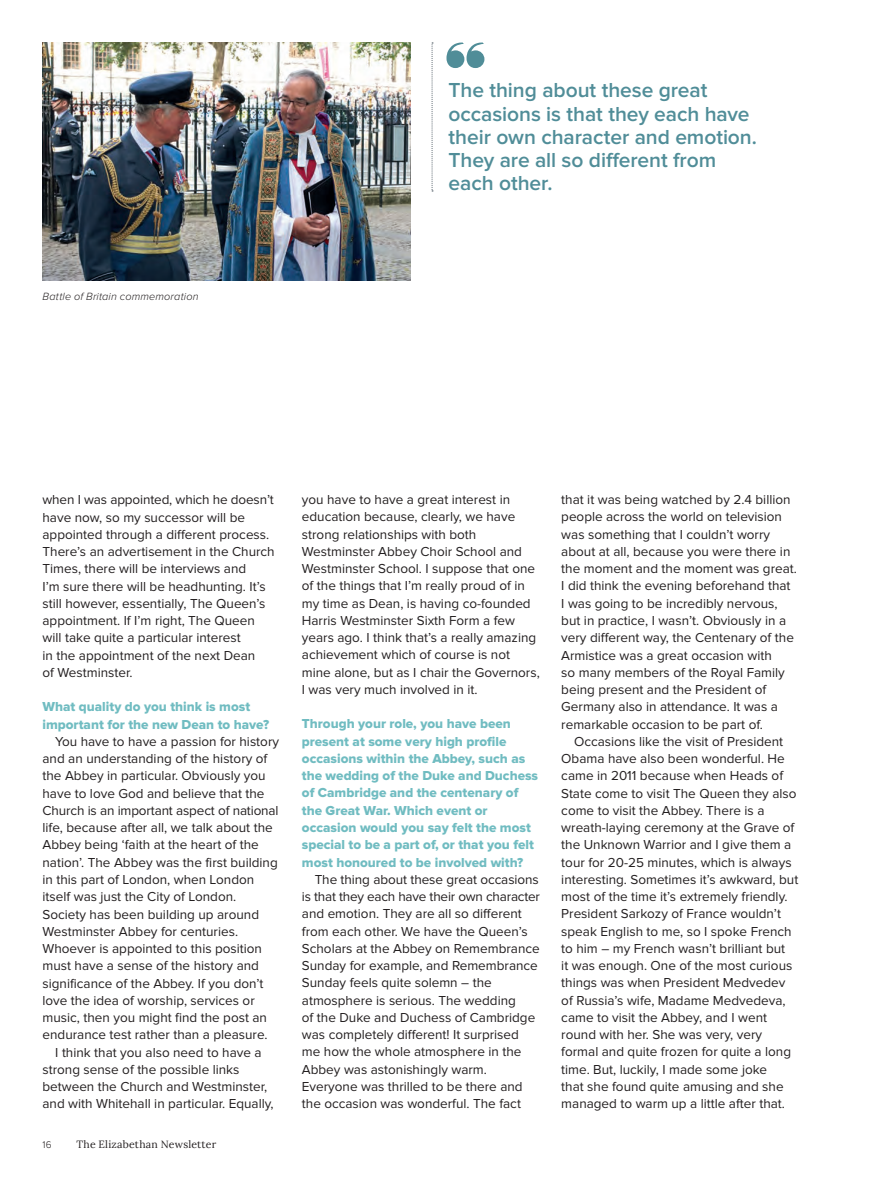
<style>
.page{position:relative;width:893px;height:1191px;background:#fff}
.page>*{position:absolute;margin:0;border:0;box-sizing:border-box;transform-origin:0 0}
.t1{font:600 21px/23.2px "Proxima Nova";letter-spacing:-.005em;color:#508d98}
.t2{font:13.5px/17.2px "Proxima Nova";color:#231f20}
.t3{font:13.5px/17.2px "Proxima Nova Extrabld";color:#70bcc1}
.t4{font:italic 300 10.8px "Proxima Nova";letter-spacing:.015em;color:#231f20}
.t5{font:10.5px "Lora";letter-spacing:.02em;color:#231f20}
.t6{font:300 10.05px "Proxima Nova";color:#231f20}
</style>
<div class="page">
<img style="left:43px;top:43px;width:367px;height:238px">
<svg style="left:432px;top:43px;width:1px;height:148px"></svg>
<svg style="left:446px;top:43px;width:38px;height:25px"></svg>
<p class="t4" style="left:43px;top:288px;width:158px">Battle of Britain commemoration</p>
<h1 class="t1" style="left:449px;top:79px;width:310px">The thing about these great occasions is that they each have their own character and emotion.<br>They are all so different from each other.</h1>
<p class="t2" style="left:43px;top:491px;width:234px">when I was appointed, which he doesn’t have now, so my successor will be appointed through a different process.<br>There’s an advertisement in the Church Times, there will be interviews and<br>I’m sure there will be headhunting. It’s still however, essentially, The Queen’s appointment. If I’m right, The Queen will take quite a particular interest<br>in the appointment of the next Dean<br>of Westminster.</p>
<p class="t3" style="left:43px;top:698px;width:228px">What quality do you think is most important for the new Dean to have?</p>
<p class="t2" style="left:55px;top:733px;width:225px">You have to have a passion for history</p>
<p class="t2" style="left:43px;top:750px;width:226px">and an understanding of the history of</p>
<p class="t2" style="left:43px;top:767px;width:225px">the Abbey in particular. Obviously you</p>
<p class="t2" style="left:43px;top:784px;width:224px">have to love God and believe that the</p>
<p class="t2" style="left:43px;top:802px;width:238px">Church is an important aspect of national</p>
<p class="t2" style="left:43px;top:819px;width:232px">life, because after all, we talk about the</p>
<p class="t2" style="left:43px;top:836px;width:218px">Abbey being ‘faith at the heart of the</p>
<p class="t2" style="left:43px;top:854px;width:237px">nation’. The Abbey was the first building</p>
<p class="t2" style="left:43px;top:871px;width:213px">in this part of London, when London</p>
<p class="t2" style="left:43px;top:888px;width:195px">itself was just the City of London.</p>
<p class="t2" style="left:43px;top:905px;width:218px">Society has been building up around</p>
<p class="t2" style="left:43px;top:923px;width:197px">Westminster Abbey for centuries.</p>
<p class="t2" style="left:43px;top:940px;width:221px">Whoever is appointed to this position</p>
<p class="t2" style="left:43px;top:957px;width:218px">must have a sense of the history and</p>
<p class="t2" style="left:43px;top:974px;width:223px">significance of the Abbey. If you don’t</p>
<p class="t2" style="left:43px;top:992px;width:214px">love the idea of worship, services or</p>
<p class="t2" style="left:43px;top:1009px;width:226px">music, then you might find the post an</p>
<p class="t2" style="left:43px;top:1026px;width:227px">endurance test rather than a pleasure.</p>
<p class="t2" style="left:55px;top:1043px;width:208px">I think that you also need to have a</p>
<p class="t2" style="left:43px;top:1061px;width:198px">strong sense of the possible links</p>
<p class="t2" style="left:43px;top:1078px;width:226px">between the Church and Westminster,</p>
<p class="t2" style="left:43px;top:1095px;width:233px">and with Whitehall in particular. Equally,</p>
<p class="t6" style="left:43px;top:1137px;width:11px">16</p>
<p class="t5" style="left:77px;top:1136px;width:141px">The Elizabethan Newsletter</p>
<p class="t2" style="left:302px;top:491px;width:239px">you have to have a great interest in education because, clearly, we have strong relationships with both Westminster Abbey Choir School and Westminster School. I suppose that one of the things that I’m really proud of in my time as Dean, is having co-founded Harris Westminster Sixth Form a few years ago. I think that’s a really amazing achievement which of course is not mine alone, but as I chair the Governors, I was very much involved in it.</p>
<p class="t3" style="left:302px;top:715px;width:238px">Through your role, you have been present at some very high profile occasions within the Abbey, such as the wedding of the Duke and Duchess of Cambridge and the centenary of the Great War. Which event or occasion would you say felt the most special to be a part of, or that you felt most honoured to be involved with?</p>
<p class="t2" style="left:302px;top:871px;width:240px;text-indent:13px">The thing about these great occasions is that they each have their own character and emotion. They are all so different from each other. We have the Queen’s Scholars at the Abbey on Remembrance Sunday for example, and Remembrance Sunday feels quite solemn – the atmosphere is serious. The wedding<br>of the Duke and Duchess of Cambridge was completely different! It surprised me how the whole atmosphere in the Abbey was astonishingly warm.<br>Everyone was thrilled to be there and the occasion was wonderful. The fact</p>
<p class="t2" style="left:561px;top:491px;width:237px">that it was being watched by 2.4 billion people across the world on television was something that I couldn’t worry about at all, because you were there in the moment and the moment was great.<br>I did think the evening beforehand that I was going to be incredibly nervous, but in practice, I wasn’t. Obviously in a very different way, the Centenary of the Armistice was a great occasion with<br>so many members of the Royal Family being present and the President of Germany also in attendance. It was a remarkable occasion to be part of.</p>
<p class="t2" style="left:561px;top:733px;width:239px;text-indent:13px">Occasions like the visit of President Obama have also been wonderful. He came in 2011 because when Heads of State come to visit The Queen they also come to visit the Abbey. There is a wreath-laying ceremony at the Grave of the Unknown Warrior and I give them a tour for 20-25 minutes, which is always interesting. Sometimes it’s awkward, but most of the time it’s extremely friendly.<br>President Sarkozy of France wouldn’t speak English to me, so I spoke French to him – my French wasn’t brilliant but<br>it was enough. One of the most curious things was when President Medvedev of Russia’s wife, Madame Medvedeva, came to visit the Abbey, and I went round with her. She was very, very formal and quite frozen for quite a long time. But, luckily, I made some joke<br>that she found quite amusing and she managed to warm up a little after that.</p>
</div>
